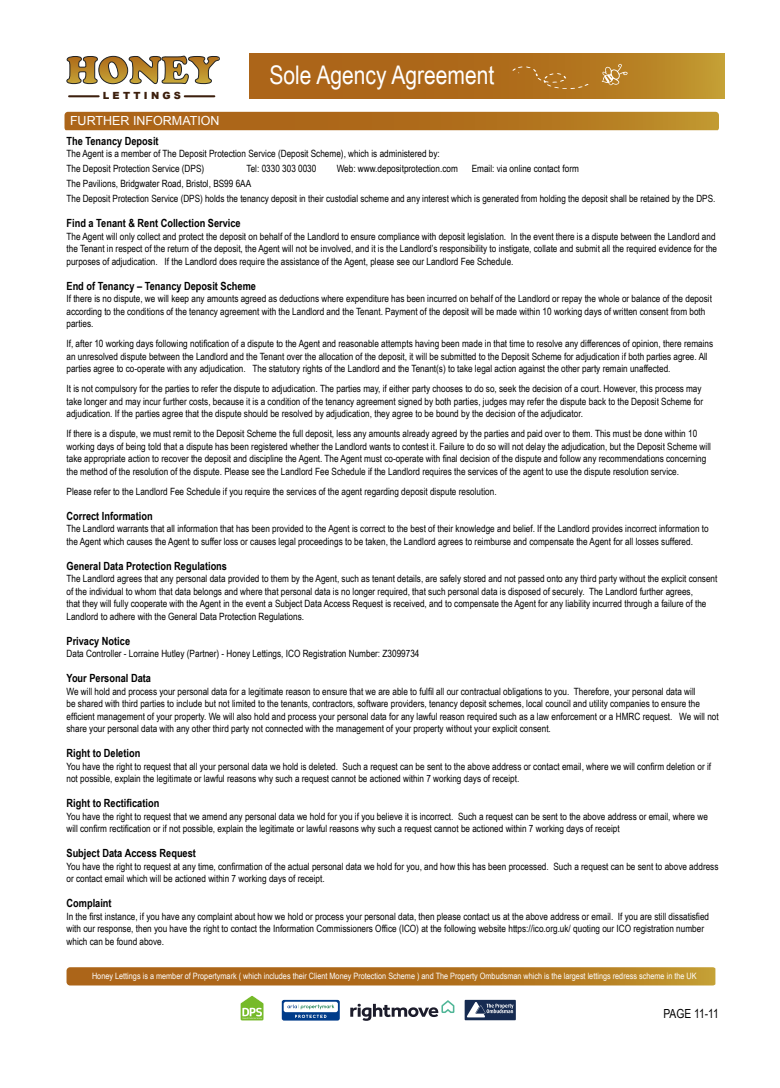
<style>
.page{position:relative;width:780px;height:1088px;background:#fff}
.page>*{position:absolute;margin:0;border:0;box-sizing:border-box;transform-origin:0 0}
.t1{font:25.62px "Arial Narrow";color:#fff}
.t2{font:12.5px "Arial";color:#fff}
.t3{font:12.5px "Arial Narrow";letter-spacing:-.06em;color:#000}
.t4{font:700 11.25px "Arial Narrow";color:#000}
.t5{font:10px/12.5px "Arial Narrow";color:#000}
.t6{font:900 9.88px "Arial";color:#3c1f0d}
.t7{font:8.75px "Arial Narrow";color:#fff}
</style>
<div class="page">
<svg style="left:66px;top:967px;width:649px;height:18px;background:#b27321"></svg>
<svg style="left:240px;top:995px;width:24px;height:26px"></svg>
<svg style="left:350px;top:1000px;width:104px;height:21px"></svg>
<svg style="left:282px;top:1000px;width:58px;height:20px"></svg>
<div style="left:464px;top:1000px;width:52px;height:20px;background:#162b51"></div>
<svg style="left:467px;top:1002px;width:46px;height:15px"></svg>
<svg style="left:250px;top:54px;width:474px;height:45px;background:#b1711e"></svg>
<svg style="left:512px;top:67px;width:76px;height:22px;background:#b37625"></svg>
<svg style="left:601px;top:64px;width:26px;height:22px"></svg>
<svg style="left:64px;top:112px;width:655px;height:18px;background:#b0701d"></svg>
<hr style="left:69px;top:95px;width:30px;height:2px;background:#3c1f0d">
<hr style="left:185px;top:95px;width:29px;height:2px;background:#3c1f0d">
<svg style="left:66px;top:55px;width:154px;height:29px"></svg>
<p class="t6" style="left:103px;top:89px;width:80px">L E T T I N G S</p>
<h1 class="t1" style="left:269px;top:57px;width:226px">Sole Agency Agreement</h1>
<p class="t2" style="left:70px;top:112px;width:151px">FURTHER INFORMATION</p>
<p class="t4" style="left:66px;top:132px;width:94px">The Tenancy Deposit</p>
<p class="t5" style="left:66px;top:146px;width:375px;line-height:15px">The Agent is a member of The Deposit Protection Service (Deposit Scheme), which is administered by:<br>The Deposit Protection Service (DPS)</p>
<p class="t5" style="left:246px;top:162px;width:71px">Tel: 0330 303 0030</p>
<p class="t5" style="left:336px;top:162px;width:123px">Web: www.depositprotection.com</p>
<p class="t5" style="left:471px;top:162px;width:109px">Email: via online contact form</p>
<p class="t5" style="left:66px;top:176px;width:650px;line-height:15px">The Pavilions, Bridgwater Road, Bristol, BS99 6AA<br>The Deposit Protection Service (DPS) holds the tenancy deposit in their custodial scheme and any interest which is generated from holding the deposit shall be retained by the DPS.</p>
<p class="t4" style="left:66px;top:215px;width:176px">Find a Tenant &amp; Rent Collection Service</p>
<p class="t5" style="left:66px;top:230px;width:652px">The Agent will only collect and protect the deposit on behalf of the Landlord to ensure compliance with deposit legislation. In the event there is a dispute between the Landlord and the Tenant in respect of the return of the deposit, the Agent will not be involved, and it is the Landlord’s responsibility to instigate, collate and submit all the required evidence for the purposes of adjudication. If the Landlord does require the assistance of the Agent, please see our Landlord Fee Schedule.</p>
<p class="t4" style="left:66px;top:277px;width:191px">End of Tenancy – Tenancy Deposit Scheme</p>
<p class="t5" style="left:66px;top:292px;width:647px">If there is no dispute, we will keep any amounts agreed as deductions where expenditure has been incurred on behalf of the Landlord or repay the whole or balance of the deposit according to the conditions of the tenancy agreement with the Landlord and the Tenant. Payment of the deposit will be made within 10 working days of written consent from both parties.</p>
<p class="t5" style="left:66px;top:337px;width:648px">If, after 10 working days following notification of a dispute to the Agent and reasonable attempts having been made in that time to resolve any differences of opinion, there remains an unresolved dispute between the Landlord and the Tenant over the allocation of the deposit, it will be submitted to the Deposit Scheme for adjudication if both parties agree. All parties agree to co-operate with any adjudication. The statutory rights of the Landlord and the Tenant(s) to take legal action against the other party remain unaffected.</p>
<p class="t5" style="left:66px;top:382px;width:638px">It is not compulsory for the parties to refer the dispute to adjudication. The parties may, if either party chooses to do so, seek the decision of a court. However, this process may take longer and may incur further costs, because it is a condition of the tenancy agreement signed by both parties, judges may refer the dispute back to the Deposit Scheme for adjudication. If the parties agree that the dispute should be resolved by adjudication, they agree to be bound by the decision of the adjudicator.</p>
<p class="t5" style="left:66px;top:427px;width:646px">If there is a dispute, we must remit to the Deposit Scheme the full deposit, less any amounts already agreed by the parties and paid over to them. This must be done within 10 working days of being told that a dispute has been registered whether the Landlord wants to contest it. Failure to do so will not delay the adjudication, but the Deposit Scheme will take appropriate action to recover the deposit and discipline the Agent. The Agent must co-operate with final decision of the dispute and follow any recommendations concerning the method of the resolution of the dispute. Please see the Landlord Fee Schedule if the Landlord requires the services of the agent to use the dispute resolution service.</p>
<p class="t5" style="left:66px;top:485px;width:431px">Please refer to the Landlord Fee Schedule if you require the services of the agent regarding deposit dispute resolution.</p>
<p class="t4" style="left:66px;top:507px;width:88px">Correct Information</p>
<p class="t5" style="left:66px;top:522px;width:643px">The Landlord warrants that all information that has been provided to the Agent is correct to the best of their knowledge and belief. If the Landlord provides incorrect information to the Agent which causes the Agent to suffer loss or causes legal proceedings to be taken, the Landlord agrees to reimburse and compensate the Agent for all losses suffered.</p>
<p class="t4" style="left:66px;top:557px;width:162px">General Data Protection Regulations</p>
<p class="t5" style="left:66px;top:572px;width:652px">The Landlord agrees that any personal data provided to them by the Agent, such as tenant details, are safely stored and not passed onto any third party without the explicit consent of the individual to whom that data belongs and where that personal data is no longer required, that such personal data is disposed of securely. The Landlord further agrees,<br>that they will fully cooperate with the Agent in the event a Subject Data Access Request is received, and to compensate the Agent for any liability incurred through a failure of the Landlord to adhere with the General Data Protection Regulations.</p>
<p class="t4" style="left:66px;top:632px;width:65px">Privacy Notice</p>
<p class="t5" style="left:66px;top:647px;width:354px">Data Controller - Lorraine Hutley (Partner) - Honey Lettings, ICO Registration Number: Z3099734</p>
<p class="t4" style="left:66px;top:670px;width:86px">Your Personal Data</p>
<p class="t5" style="left:66px;top:685px;width:653px">We will hold and process your personal data for a legitimate reason to ensure that we are able to fulfil all our contractual obligations to you. Therefore, your personal data will<br>be shared with third parties to include but not limited to the tenants, contractors, software providers, tenancy deposit schemes, local council and utility companies to ensure the efficient management of your property. We will also hold and process your personal data for any lawful reason required such as a law enforcement or a HMRC request. We will not share your personal data with any other third party not connected with the management of your property without your explicit consent.</p>
<p class="t4" style="left:66px;top:745px;width:75px">Right to Deletion</p>
<p class="t5" style="left:66px;top:760px;width:646px">You have the right to request that all your personal data we hold is deleted. Such a request can be sent to the above address or contact email, where we will confirm deletion or if not possible, explain the legitimate or lawful reasons why such a request cannot be actioned within 7 working days of receipt.</p>
<p class="t4" style="left:66px;top:795px;width:94px">Right to Rectification</p>
<p class="t5" style="left:66px;top:810px;width:643px">You have the right to request that we amend any personal data we hold for you if you believe it is incorrect. Such a request can be sent to the above address or email, where we will confirm rectification or if not possible, explain the legitimate or lawful reasons why such a request cannot be actioned within 7 working days of receipt</p>
<p class="t4" style="left:66px;top:845px;width:131px">Subject Data Access Request</p>
<p class="t5" style="left:66px;top:860px;width:653px">You have the right to request at any time, confirmation of the actual personal data we hold for you, and how this has been processed. Such a request can be sent to above address or contact email which will be actioned within 7 working days of receipt.</p>
<p class="t4" style="left:66px;top:895px;width:47px">Complaint</p>
<p class="t5" style="left:66px;top:910px;width:644px">In the first instance, if you have any complaint about how we hold or process your personal data, then please contact us at the above address or email. If you are still dissatisfied with our response, then you have the right to contact the Information Commissioners Office (ICO) at the following website https://ico.org.uk/ quoting our ICO registration number which can be found above.</p>
<p class="t7" style="left:92px;top:969px;width:606px">Honey Lettings is a member of Propertymark ( which includes their Client Money Protection Scheme ) and The Property Ombudsman which is the largest lettings redress scheme in the UK</p>
<p class="t3" style="left:663px;top:1004px;width:57px">PAGE 11-11</p>
</div>
